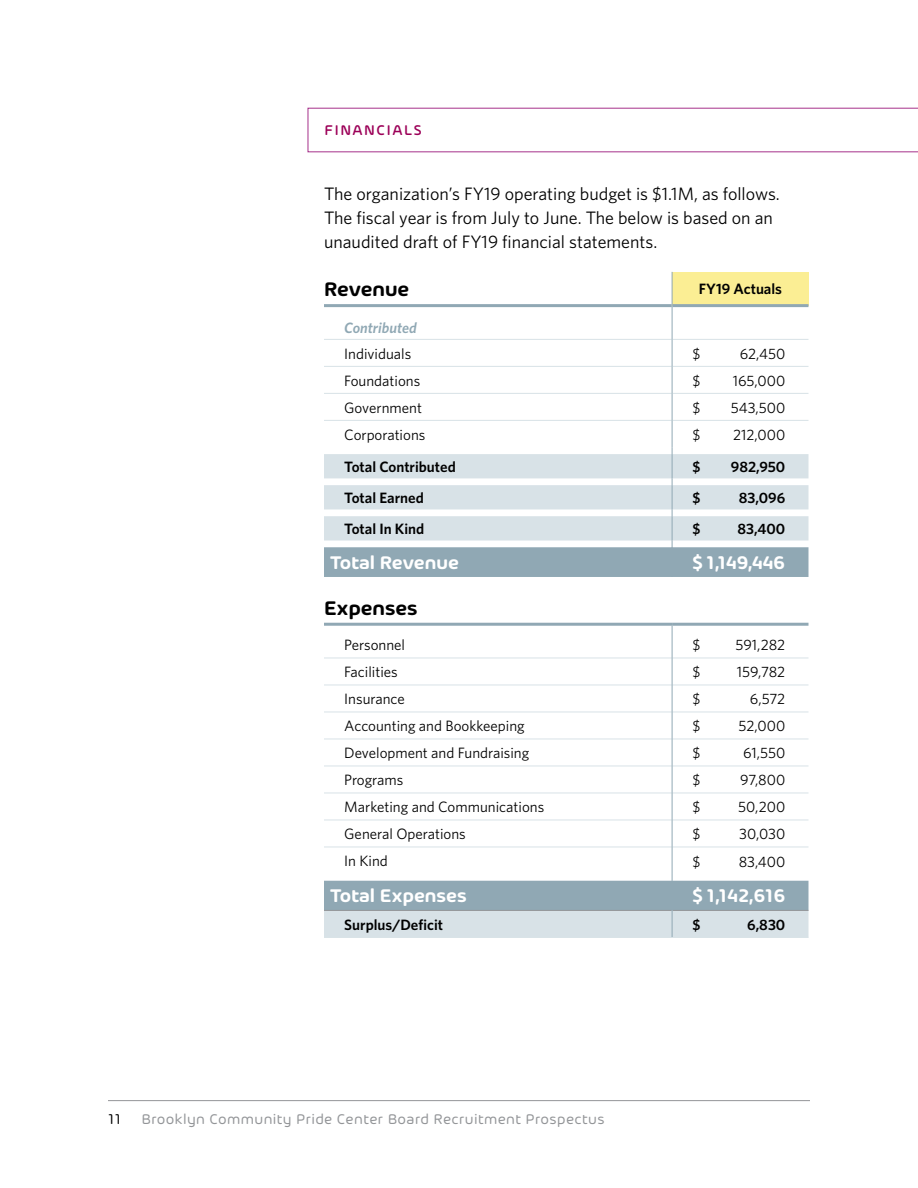
<style>
.page{position:relative;width:918px;height:1188px;background:#fff}
.page>*{position:absolute;margin:0;border:0;box-sizing:border-box;transform-origin:0 0}
.t1{font:600 21px "Arlon";color:#000}
.t2{font:600 19.5px "Arlon";color:#fff}
.t3{font:18px/24px "Whitney";color:#000}
.t4{font:15px "Whitney";color:#000}
.t5{font:600 15px "Whitney";color:#000}
.t6{font:15px "Arlon";letter-spacing:.025em;color:#939598}
.t7{font:italic 600 15px "Whitney";color:#90a8b4}
.t8{font:500 15px "Arlon";letter-spacing:.1em;color:#9c0058}
.t9{font:15px "Arlon";color:#000}
</style>
<div class="page">
<hr style="left:108px;top:1100px;width:702px;height:1px;background:#939598">
<svg style="left:308px;top:108px;width:610px;height:44px"></svg>
<div style="left:672px;top:272px;width:136px;height:34px;background:#fbee94"></div>
<svg style="left:324px;top:454px;width:484px;height:483px;fill:#d8e2e7"></svg>
<svg style="left:324px;top:547px;width:484px;height:363px"></svg>
<hr style="left:324px;top:910px;width:348px;height:1px;background:#939598">
<hr style="left:672px;top:910px;width:136px;height:1px;background:#939598">
<hr style="left:324px;top:304px;width:348px;height:3px;background:#90a8b4">
<hr style="left:672px;top:304px;width:136px;height:3px;background:#90a8b4">
<hr style="left:324px;top:623px;width:348px;height:3px;background:#90a8b4">
<hr style="left:672px;top:623px;width:136px;height:3px;background:#90a8b4">
<hr style="left:324px;top:339px;width:348px;height:1px;background:#d8e2e7">
<hr style="left:672px;top:339px;width:136px;height:1px;background:#d8e2e7">
<hr style="left:324px;top:366px;width:348px;height:1px;background:#d8e2e7">
<hr style="left:672px;top:366px;width:136px;height:1px;background:#d8e2e7">
<hr style="left:324px;top:393px;width:348px;height:1px;background:#d8e2e7">
<hr style="left:672px;top:393px;width:136px;height:1px;background:#d8e2e7">
<hr style="left:324px;top:420px;width:348px;height:1px;background:#d8e2e7">
<hr style="left:672px;top:420px;width:136px;height:1px;background:#d8e2e7">
<hr style="left:324px;top:685px;width:348px;height:1px;background:#d8e2e7">
<hr style="left:672px;top:685px;width:136px;height:1px;background:#d8e2e7">
<hr style="left:324px;top:712px;width:348px;height:1px;background:#d8e2e7">
<hr style="left:672px;top:712px;width:136px;height:1px;background:#d8e2e7">
<hr style="left:324px;top:739px;width:348px;height:1px;background:#d8e2e7">
<hr style="left:672px;top:739px;width:136px;height:1px;background:#d8e2e7">
<hr style="left:324px;top:766px;width:348px;height:1px;background:#d8e2e7">
<hr style="left:672px;top:766px;width:136px;height:1px;background:#d8e2e7">
<hr style="left:324px;top:793px;width:348px;height:1px;background:#d8e2e7">
<hr style="left:672px;top:793px;width:136px;height:1px;background:#d8e2e7">
<hr style="left:324px;top:820px;width:348px;height:1px;background:#d8e2e7">
<hr style="left:672px;top:820px;width:136px;height:1px;background:#d8e2e7">
<hr style="left:324px;top:847px;width:348px;height:1px;background:#d8e2e7">
<hr style="left:672px;top:847px;width:136px;height:1px;background:#d8e2e7">
<hr style="left:324px;top:937px;width:348px;height:1px;background:#d8e2e7">
<hr style="left:672px;top:937px;width:136px;height:1px;background:#d8e2e7">
<hr style="left:671px;top:547px;width:2px;height:30px;background:#90a8b4">
<hr style="left:324px;top:658px;width:348px;height:1px;background:#d8e2e7">
<hr style="left:672px;top:658px;width:136px;height:1px;background:#d8e2e7">
<hr style="left:672px;top:272px;width:1px;height:34px;background:#90a8b4">
<hr style="left:672px;top:306px;width:1px;height:33px;background:#90a8b4">
<svg style="left:672px;top:339px;width:1px;height:208px"></svg>
<svg style="left:672px;top:626px;width:1px;height:311px"></svg>
<p class="t8" style="left:324px;top:119px;width:99px">FINANCIALS</p>
<p class="t3" style="left:324px;top:181px;width:457px">The organization’s FY19 operating budget is $1.1M, as follows.<br>The fiscal year is from July to June. The below is based on an unaudited draft of FY19 financial statements.</p>
<h1 class="t1" style="left:324px;top:274px;width:87px">Revenue</h1>
<p class="t5" style="left:699px;top:279px;width:85px">FY19 Actuals</p>
<p class="t7" style="left:344px;top:318px;width:74px">Contributed</p>
<p class="t4" style="left:344px;top:344px;width:69px">Individuals</p>
<p class="t4" style="left:692px;top:344px;width:10px">$</p>
<p class="t4" style="left:740px;top:344px;width:47px">62,450</p>
<p class="t4" style="left:344px;top:371px;width:78px">Foundations</p>
<p class="t4" style="left:692px;top:371px;width:10px">$</p>
<p class="t4" style="left:733px;top:371px;width:54px">165,000</p>
<p class="t4" style="left:344px;top:398px;width:79px">Government</p>
<p class="t4" style="left:692px;top:398px;width:10px">$</p>
<p class="t4" style="left:731px;top:398px;width:56px">543,500</p>
<p class="t4" style="left:344px;top:425px;width:83px">Corporations</p>
<p class="t4" style="left:692px;top:425px;width:10px">$</p>
<p class="t4" style="left:733px;top:425px;width:54px">212,000</p>
<p class="t5" style="left:344px;top:457px;width:113px">Total Contributed</p>
<p class="t5" style="left:692px;top:457px;width:10px">$</p>
<p class="t5" style="left:731px;top:457px;width:56px">982,950</p>
<p class="t5" style="left:344px;top:488px;width:81px">Total Earned</p>
<p class="t5" style="left:692px;top:488px;width:10px">$</p>
<p class="t5" style="left:739px;top:488px;width:48px">83,096</p>
<p class="t5" style="left:344px;top:519px;width:81px">Total In Kind</p>
<p class="t5" style="left:692px;top:519px;width:10px">$</p>
<p class="t5" style="left:738px;top:519px;width:49px">83,400</p>
<h2 class="t2" style="left:330px;top:548px;width:130px">Total Revenue</h2>
<h2 class="t2" style="left:692px;top:548px;width:94px">$ 1,149,446</h2>
<h1 class="t1" style="left:324px;top:593px;width:95px">Expenses</h1>
<p class="t4" style="left:344px;top:635px;width:62px">Personnel</p>
<p class="t4" style="left:692px;top:635px;width:10px">$</p>
<p class="t4" style="left:735px;top:635px;width:51px">591,282</p>
<p class="t4" style="left:344px;top:662px;width:55px">Facilities</p>
<p class="t4" style="left:692px;top:662px;width:10px">$</p>
<p class="t4" style="left:737px;top:662px;width:50px">159,782</p>
<p class="t4" style="left:344px;top:689px;width:62px">Insurance</p>
<p class="t4" style="left:692px;top:689px;width:10px">$</p>
<p class="t4" style="left:750px;top:689px;width:37px">6,572</p>
<p class="t4" style="left:344px;top:716px;width:182px">Accounting and Bookkeeping</p>
<p class="t4" style="left:692px;top:716px;width:10px">$</p>
<p class="t4" style="left:739px;top:716px;width:48px">52,000</p>
<p class="t4" style="left:344px;top:743px;width:187px">Development and Fundraising</p>
<p class="t4" style="left:692px;top:743px;width:10px">$</p>
<p class="t4" style="left:743px;top:743px;width:44px">61,550</p>
<p class="t4" style="left:344px;top:770px;width:61px">Programs</p>
<p class="t4" style="left:692px;top:770px;width:10px">$</p>
<p class="t4" style="left:740px;top:770px;width:47px">97,800</p>
<p class="t4" style="left:344px;top:797px;width:202px">Marketing and Communications</p>
<p class="t4" style="left:692px;top:797px;width:10px">$</p>
<p class="t4" style="left:738px;top:797px;width:49px">50,200</p>
<p class="t4" style="left:344px;top:824px;width:123px">General Operations</p>
<p class="t4" style="left:692px;top:824px;width:10px">$</p>
<p class="t4" style="left:739px;top:824px;width:48px">30,030</p>
<p class="t4" style="left:344px;top:851px;width:45px">In Kind</p>
<p class="t4" style="left:692px;top:851px;width:10px">$</p>
<p class="t4" style="left:739px;top:851px;width:48px">83,400</p>
<h2 class="t2" style="left:330px;top:882px;width:138px">Total Expenses</h2>
<h2 class="t2" style="left:692px;top:882px;width:94px">$ 1,142,616</h2>
<p class="t5" style="left:344px;top:915px;width:100px">Surplus/Deficit</p>
<p class="t5" style="left:692px;top:915px;width:10px">$</p>
<p class="t5" style="left:747px;top:915px;width:40px">6,830</p>
<p class="t9" style="left:108px;top:1108px;width:15px">11</p>
<p class="t6" style="left:141px;top:1108px;width:465px">Brooklyn Community Pride Center Board Recruitment Prospectus</p>
</div>
